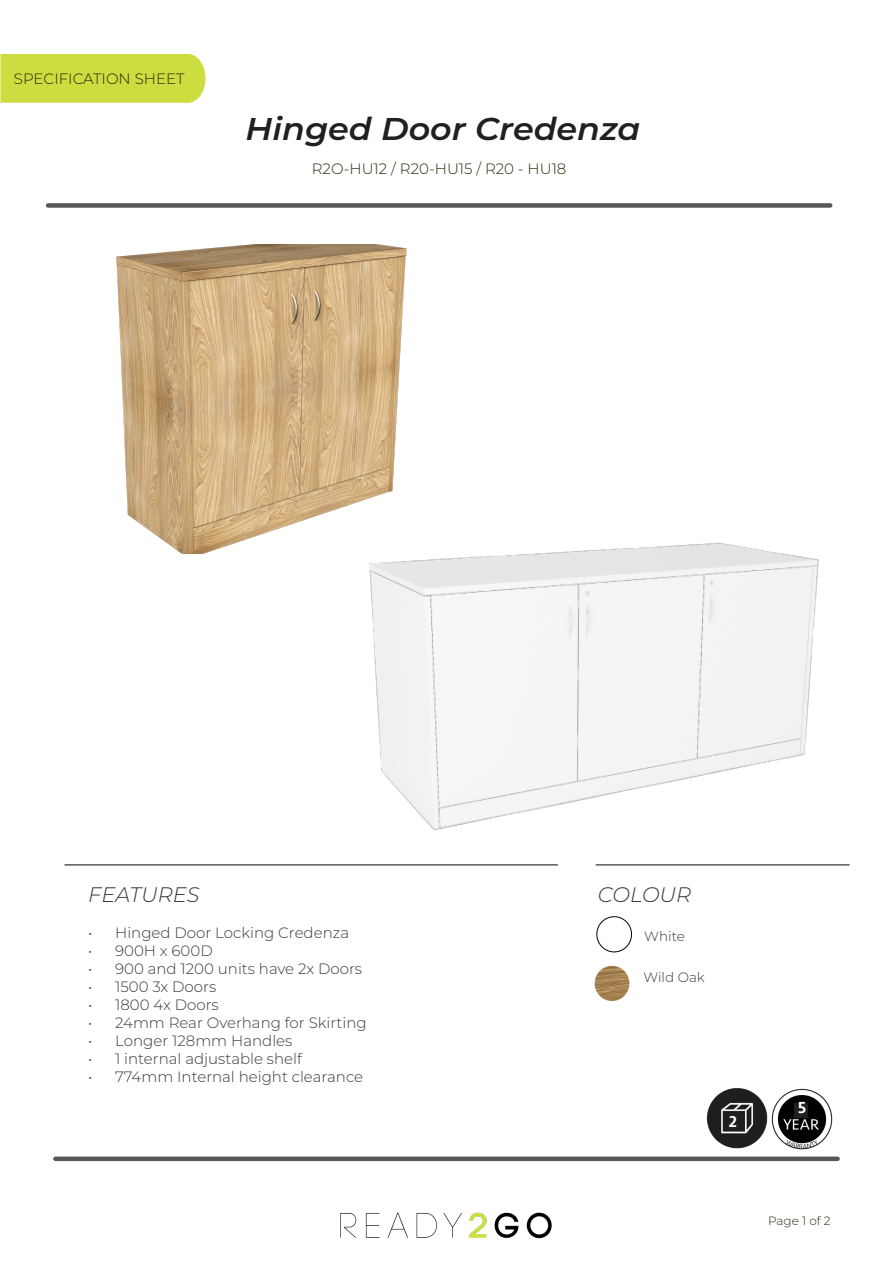
<style>
.page{position:relative;width:893px;height:1263px;background:#fff}
.page>*{position:absolute;margin:0;border:0;box-sizing:border-box;transform-origin:0 0}
.t1{font:italic 600 31.5px "Montserrat";color:#231f20;scale:1.06 1}
.t2{font:italic 300 21px "Montserrat";color:#383839}
.t3{font:500 16.5px "Seravek";color:#fff}
.t4{font:300 15px "Montserrat";color:#383839}
.t5{font:300 15px "Montserrat";color:#2a2807}
.t6{font:300 13.5px "Montserrat";color:#383839}
.t7{font:300 12px "Montserrat";color:#2a2807}
</style>
<div class="page">
<div style="left:170px;top:54px;width:36px;height:49px;background:#ccdd40;border-radius:50%"></div>
<div style="left:0;top:54px;width:188px;height:49px;background:#ccdd40;border:2px solid #ccdd40"></div>
<img style="left:340px;top:1212px;width:212px;height:27px">
<div style="left:55px;top:1156px;width:783px;height:5px;background:#575659"></div>
<div style="left:596px;top:916px;width:36px;height:36px;border:1px solid #040503;border-radius:50%"></div>
<div style="left:48px;top:203px;width:782px;height:5px;background:#575659"></div>
<img style="left:772px;top:1088px;width:60px;height:61px">
<div style="left:794px;top:1103px;width:14px;height:15px;background:#231f20"></div>
<hr style="left:65px;top:864px;width:493px;height:2px;background:#575659">
<hr style="left:596px;top:864px;width:253px;height:2px;background:#575659">
<img style="left:706px;top:1088px;width:61px;height:60px">
<div style="left:728px;top:1114px;width:10px;height:14px;background:#231f20"></div>
<img style="left:116px;top:245px;width:291px;height:308px">
<img style="left:367px;top:538px;width:452px;height:293px">
<img style="left:595px;top:966px;width:34px;height:35px;border-radius:17px">
<p class="t5" style="left:14px;top:68px;width:172px">SPECIFICATION SHEET</p>
<p class="t1" style="left:245px;top:106px;width:374px">Hinged Door Credenza</p>
<p class="t5" style="left:312px;top:158px;width:256px">R2O-HU12 / R20-HU15 / R20 - HU18</p>
<p class="t2" style="left:88px;top:880px;width:113px">FEATURES</p>
<p class="t4" style="left:88px;top:922px;width:262px">• Hinged Door Locking Credenza</p>
<p class="t4" style="left:88px;top:940px;width:126px">• 900H x 600D</p>
<p class="t4" style="left:88px;top:958px;width:275px">• 900 and 1200 units have 2x Doors</p>
<p class="t4" style="left:88px;top:976px;width:130px">• 1500 3x Doors</p>
<p class="t4" style="left:88px;top:994px;width:132px">• 1800 4x Doors</p>
<p class="t4" style="left:88px;top:1012px;width:280px">• 24mm Rear Overhang for Skirting</p>
<p class="t4" style="left:88px;top:1030px;width:206px">• Longer 128mm Handles</p>
<p class="t4" style="left:88px;top:1048px;width:215px">• 1 internal adjustable shelf</p>
<p class="t4" style="left:88px;top:1066px;width:277px">• 774mm Internal height clearance</p>
<p class="t2" style="left:598px;top:880px;width:95px">COLOUR</p>
<p class="t6" style="left:644px;top:927px;width:42px">White</p>
<p class="t6" style="left:643px;top:968px;width:63px">Wild Oak</p>
<p class="t3" style="left:729px;top:1111px;width:10px">2</p>
<p class="t3" style="left:798px;top:1097px;width:10px">5</p>
<p class="t7" style="left:768px;top:1213px;width:64px">Page 1 of 2</p>
</div>
